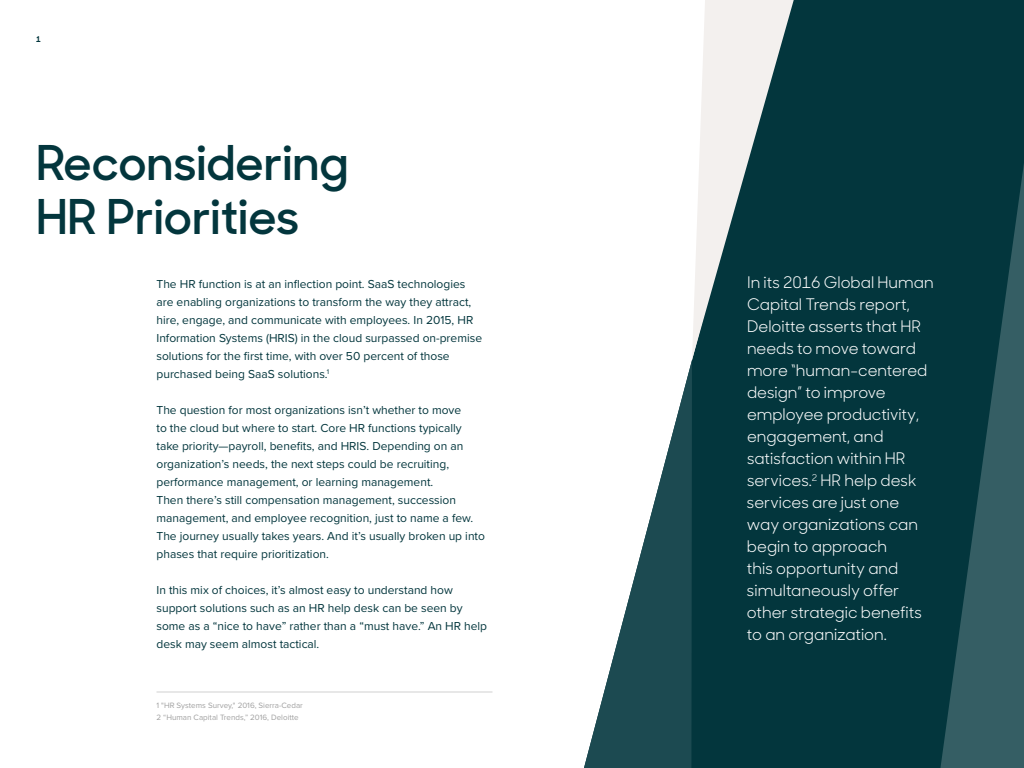
<style>
.page{position:relative;width:1024px;height:768px;background:#fff}
.page>*{position:absolute;margin:0;border:0;box-sizing:border-box;transform-origin:0 0}
.t1{font:600 48px/54px "Sharp Sans No 1";color:#03363d}
.t2{font:16px/22px "Sharp Sans No 1";color:#fff}
.t3{font:12px/18px "Proxima Nova";color:#03363d}
.t4{font:8px/12px "Proxima Nova";color:#a1a1a1}
.t5{font:700 8px "Sharp Sans No 1";color:#03363d}
</style>
<div class="page">
<div style="left:692px;top:0;width:332px;height:768px;background:#03363d"></div>
<svg style="left:692px;top:0;width:102px;height:360px;background:#7d9598"></svg>
<svg style="left:584px;top:360px;width:108px;height:408px"></svg>
<svg style="left:940px;top:163px;width:84px;height:605px;background:#18474d"></svg>
<hr style="left:156px;top:692px;width:336px;height:1px;background:#d0d0d0">
<p class="t5" style="left:36px;top:32px;width:6px">1</p>
<h1 class="t1" style="left:36px;top:132px;width:314px">Reconsidering<br>HR Priorities</h1>
<p class="t3" style="left:156px;top:275px;width:327px">The HR function is at an inflection point. SaaS technologies are enabling organizations to transform the way they attract, hire, engage, and communicate with employees. In 2015, HR Information Systems (HRIS) in the cloud surpassed on-premise solutions for the first time, with over 50 percent of those purchased being SaaS solutions.<sup>1</sup></p>
<p class="t3" style="left:156px;top:401px;width:330px">The question for most organizations isn’t whether to move<br>to the cloud but where to start. Core HR functions typically take priority—payroll, benefits, and HRIS. Depending on an organization’s needs, the next steps could be recruiting, performance management, or learning management.<br>Then there’s still compensation management, succession management, and employee recognition, just to name a few.<br>The journey usually takes years. And it’s usually broken up into phases that require prioritization.</p>
<p class="t3" style="left:156px;top:581px;width:332px">In this mix of choices, it’s almost easy to understand how support solutions such as an HR help desk can be seen by some as a “nice to have” rather than a “must have.” An HR help desk may seem almost tactical.</p>
<p class="t4" style="left:156px;top:700px;width:148px">1 "HR Systems Survey," 2016, Sierra-Cedar<br>2 “Human Capital Trends,” 2016, Deloitte</p>
<p class="t2" style="left:747px;top:270px;width:188px">In its 2016 Global Human<br>Capital Trends report,<br>Deloitte asserts that HR needs to move toward more “human-centered design” to improve employee productivity, engagement, and satisfaction within HR services.<sup>2</sup> HR help desk services are just one way organizations can begin to approach<br>this opportunity and simultaneously offer other strategic benefits to an organization.</p>
</div>
